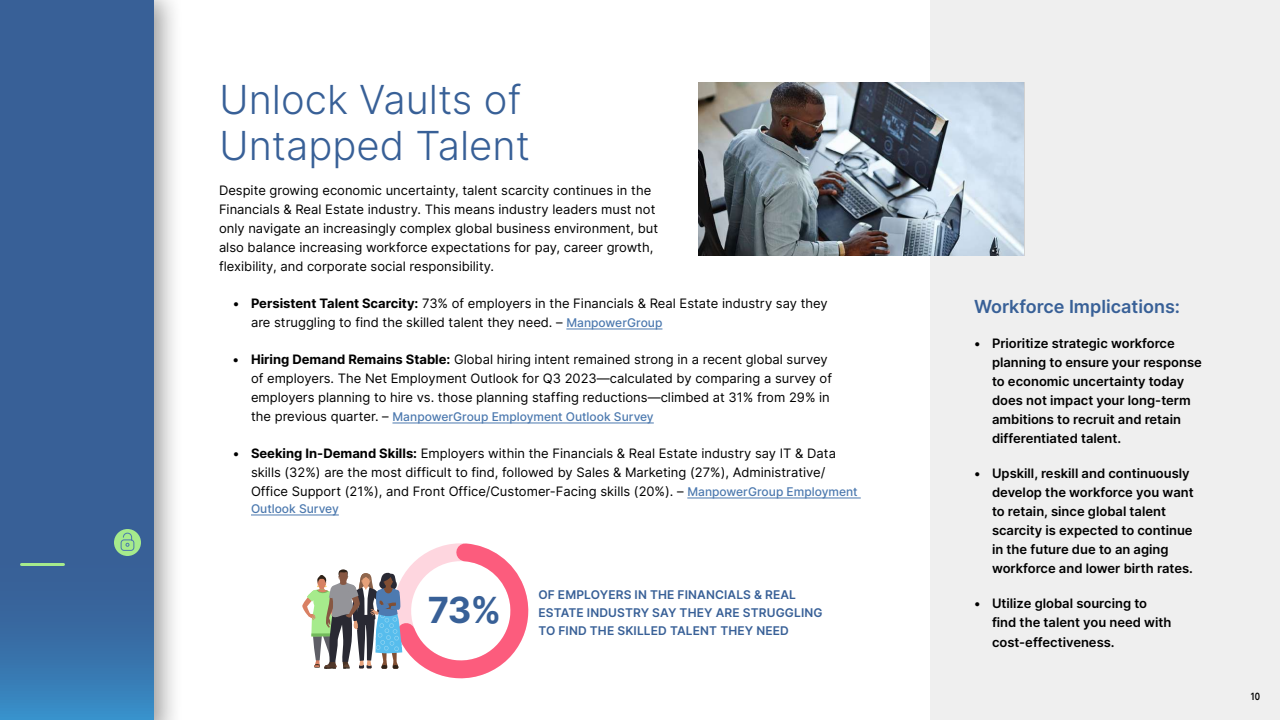
<style>
.page{position:relative;width:1280px;height:720px;background:#fff}
.page>*{position:absolute;margin:0;border:0;box-sizing:border-box;transform-origin:0 0}
.t1{font:300 40px/46px "Inter";color:#386097}
.t2{font:700 36px "Inter";color:#386097}
.t3{font:600 18px "Inter";color:#386097}
.t4{font:13px/19px "Inter";color:#000}
.t5{font:600 13px/19px "Inter";color:#000}
.t6{font:600 12px/18px "Inter";letter-spacing:.01em;color:#386097}
.t7{font:500 12px "Inter";color:#4c79af}
.t8{font:600 10px "Inter";color:#000;scale:.8 1}
.s1{font-weight:700}
.s2{font-weight:500;font-size:12px;color:#4c79af}
.s3{font-weight:400;font-size:13px;color:#000}
</style>
<div class="page">
<div style="left:930px;top:0;width:350px;height:720px;background:#efefef"></div>
<hr style="left:566px;top:329px;width:96px;height:1px;background:#4c79af">
<hr style="left:392px;top:423px;width:262px;height:1px;background:#4c79af">
<hr style="left:687px;top:498px;width:174px;height:1px;background:#4c79af">
<hr style="left:251px;top:515px;width:88px;height:1px;background:#4c79af">
<img style="left:698px;top:82px;width:325px;height:173px">
<div style="left:0;top:0;width:183px;height:720px;background:#000;opacity:.4"></div>
<svg style="left:0;top:0;width:154px;height:720px;background:#38639b"></svg>
<hr style="left:22px;top:563px;width:42px;height:3px;background:#a6eb8c">
<svg style="left:302px;top:543px;width:227px;height:134px"></svg>
<div style="left:114px;top:529px;width:27px;height:27px;background:#a6eb8c;border-radius:50%"></div>
<svg style="left:121px;top:533px;width:13px;height:18px"></svg>
<h1 class="t1" style="left:219px;top:76px;width:313px">Unlock Vaults of<br>Untapped Talent</h1>
<p class="t4" style="left:219px;top:180px;width:441px">Despite growing economic uncertainty, talent scarcity continues in the Financials &amp; Real Estate industry. This means industry leaders must not only navigate an increasingly complex global business environment, but also balance increasing workforce expectations for pay, career growth, flexibility, and corporate social responsibility.</p>
<p class="t4" style="left:251px;top:294px;width:578px;text-indent:-18px"><span class="s1">• Persistent Talent Scarcity:</span> 73% of employers in the Financials &amp; Real Estate industry say they are struggling to find the skilled talent they need. – <span class="s2">ManpowerGroup</span></p>
<p class="t4" style="left:251px;top:349px;width:583px;text-indent:-18px"><span class="s1">• Hiring Demand Remains Stable:</span> Global hiring intent remained strong in a recent global survey of employers. The Net Employment Outlook for Q3 2023—calculated by comparing a survey of employers planning to hire vs. those planning staffing reductions—climbed at 31% from 29% in</p>
<p class="t7" style="left:251px;top:408px;width:404px"><span class="s3">the previous quarter. –</span> ManpowerGroup Employment Outlook Survey</p>
<p class="t4" style="left:251px;top:443px;width:608px;text-indent:-18px"><span class="s1">• Seeking In-Demand Skills:</span> Employers within the Financials &amp; Real Estate industry say IT &amp; Data skills (32%) are the most difficult to find, followed by Sales &amp; Marketing (27%), Administrative/<br>Office Support (21%), and Front Office/Customer-Facing skills (20%). – <span class="s2">ManpowerGroup Employment</span></p>
<p class="t7" style="left:251px;top:500px;width:89px">Outlook Survey</p>
<h2 class="t2" style="left:428px;top:584px;width:75px">73%</h2>
<p class="t6" style="left:538px;top:585px;width:286px">OF EMPLOYERS IN THE FINANCIALS &amp; REAL<br>ESTATE INDUSTRY SAY THEY ARE STRUGGLING<br>TO FIND THE SKILLED TALENT THEY NEED</p>
<h3 class="t3" style="left:974px;top:294px;width:208px">Workforce Implications:</h3>
<p class="t5" style="left:992px;top:334px;width:211px;text-indent:-18px">• Prioritize strategic workforce planning to ensure your response to economic uncertainty today does not impact your long-term ambitions to recruit and retain differentiated talent.</p>
<p class="t5" style="left:992px;top:464px;width:203px;text-indent:-18px">• Upskill, reskill and continuously develop the workforce you want to retain, since global talent scarcity is expected to continue in the future due to an aging workforce and lower birth rates.</p>
<p class="t5" style="left:992px;top:594px;width:181px;text-indent:-18px">• Utilize global sourcing to find the talent you need with cost-effectiveness.</p>
<p class="t8" style="left:1251px;top:689px;width:13px">10</p>
</div>
